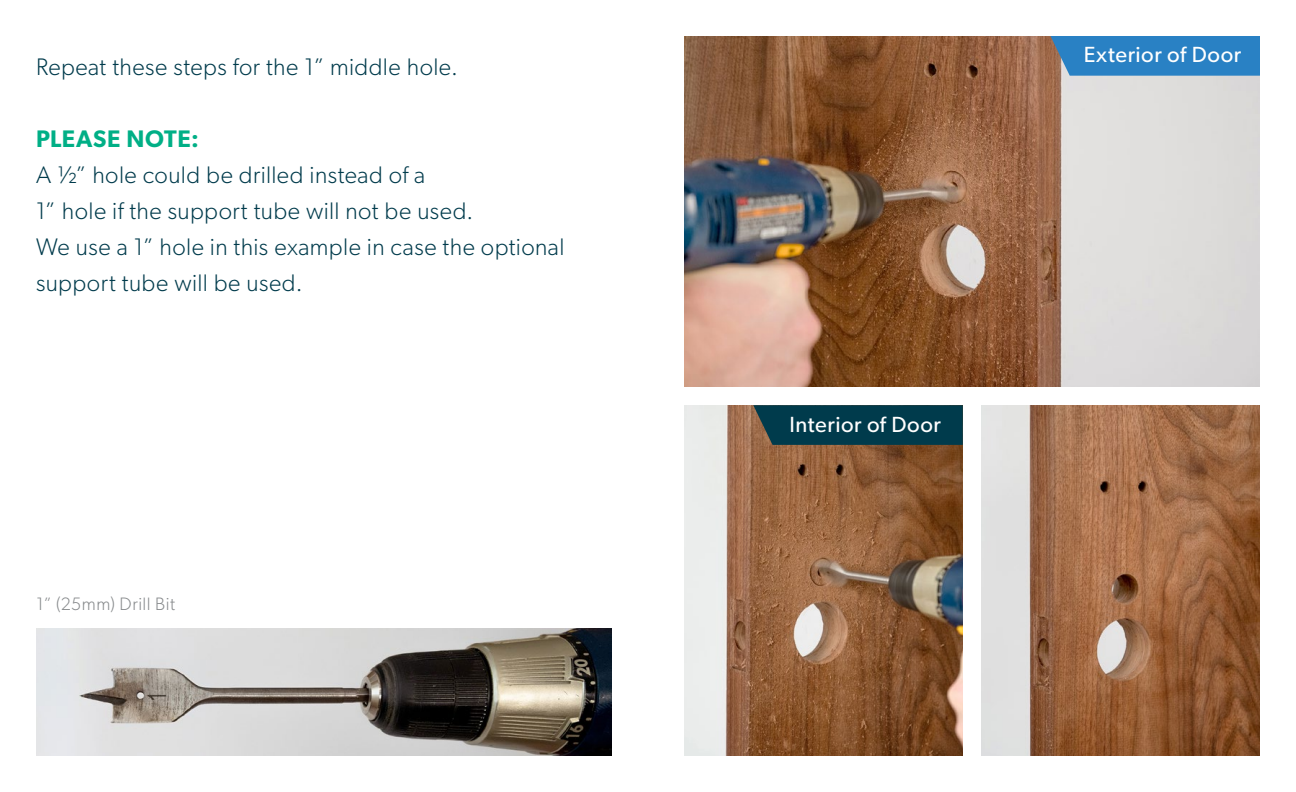
<style>
.page{position:relative;width:1296px;height:792px;background:#fff}
.page>*{position:absolute;margin:0;border:0;box-sizing:border-box;transform-origin:0 0}
.Body_Copy{font:300 24px/36px "Gibson";letter-spacing:.02em;color:#003b4c}
.Body_Copy-2{font:600 24px "Gibson";letter-spacing:.025em;color:#00af86}
.t1{font:22px "Gibson";letter-spacing:.025em;color:#fff}
.Notes_Copy{font:300 18px "Gibson";letter-spacing:.025em;color:#86898b}
</style>
<div class="page">
<img style="left:36px;top:628px;width:576px;height:128px">
<img style="left:981px;top:405px;width:279px;height:351px">
<img style="left:684px;top:36px;width:576px;height:351px">
<img style="left:684px;top:405px;width:279px;height:351px">
<svg style="left:1050px;top:36px;width:210px;height:40px;background:#3081bf"></svg>
<svg style="left:753px;top:405px;width:210px;height:40px;background:#083d4b"></svg>
<p class="Body_Copy" style="left:36px;top:49px;width:423px">Repeat these steps for the 1” middle hole.</p>
<p class="Body_Copy-2" style="left:36px;top:125px;width:164px">PLEASE NOTE:</p>
<p class="Body_Copy" style="left:36px;top:157px;width:439px">A ½” hole could be drilled instead of a<br>1” hole if the support tube will not be used.</p>
<p class="Body_Copy" style="left:36px;top:229px;width:530px">We use a 1” hole in this example in case the optional support tube will be used.</p>
<p class="Notes_Copy" style="left:37px;top:593px;width:140px">1” (25mm) Drill Bit</p>
<p class="t1" style="left:790px;top:411px;width:153px">Interior of Door</p>
<p class="t1" style="left:1084px;top:42px;width:159px">Exterior of Door</p>
</div>
